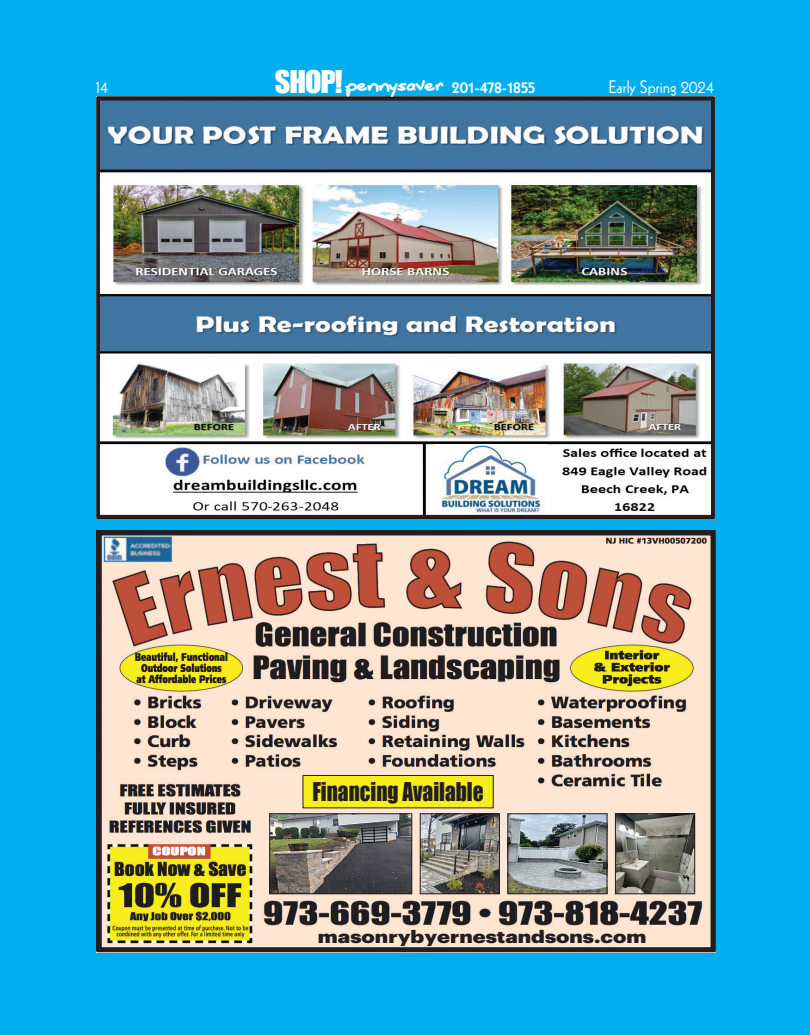
<style>
.page{position:relative;width:810px;height:1035px;background:#00aeef}
.page>*{position:absolute;margin:0;border:0;box-sizing:border-box;transform-origin:0 0}
.t1{font:23.75px "Impact";color:#231f20;scale:.9 1}
.t2{font:800 17.5px "Kabel";color:#fff}
.t3{font:900 17.5px "Graphik";color:#231f20;scale:1.22 1}
.t4{font:17.5px "Kabel";color:#fff}
.s1{font-family:"Impact";font-weight:400;font-size:28.75px}
</style>
<div class="page">
<img style="left:103px;top:536px;width:607px;height:410px">
<div style="left:97px;top:530px;width:619px;height:422px;border:5px solid #231f20"></div>
<div style="left:260px;top:928px;width:447px;height:17px;background:#fee6d3"></div>
<div style="left:260px;top:791px;width:447px;height:106px;background:#fee6d3"></div>
<img style="left:422px;top:815px;width:76px;height:77px">
<div style="left:420px;top:813px;width:80px;height:81px;border:1px solid #231f20"></div>
<img style="left:617px;top:815px;width:76px;height:77px">
<div style="left:615px;top:813px;width:80px;height:81px;border:1px solid #231f20"></div>
<img style="left:271px;top:815px;width:139px;height:77px">
<div style="left:269px;top:813px;width:143px;height:81px;border:1px solid #231f20"></div>
<img style="left:510px;top:815px;width:95px;height:77px">
<div style="left:508px;top:813px;width:99px;height:81px;border:1px solid #231f20"></div>
<div style="left:303px;top:775px;width:190px;height:33px;background:#f7ee1c"></div>
<div style="left:303px;top:775px;width:190px;height:33px;border:1px solid #231f20"></div>
<img style="left:101px;top:102px;width:609px;height:412px">
<div style="left:96px;top:97px;width:619px;height:422px;border:4px solid #231f20"></div>
<img style="left:435px;top:445px;width:113px;height:69px">
<p class="t4" style="left:96px;top:77px;width:14px">14</p>
<p class="t2" style="left:275px;top:77px;width:262px"><span class="s1">SHOP!</span> <sup>pennysaver</sup> 201-478-1855</p>
<p class="t4" style="left:609px;top:77px;width:107px">Early Spring 2024</p>
<h1 class="t1" style="left:312px;top:773px;width:192px">Financing Available</h1>
<p class="t3" style="left:318px;top:923px;width:271px">masonrybyernestandsons.com</p>
</div>
